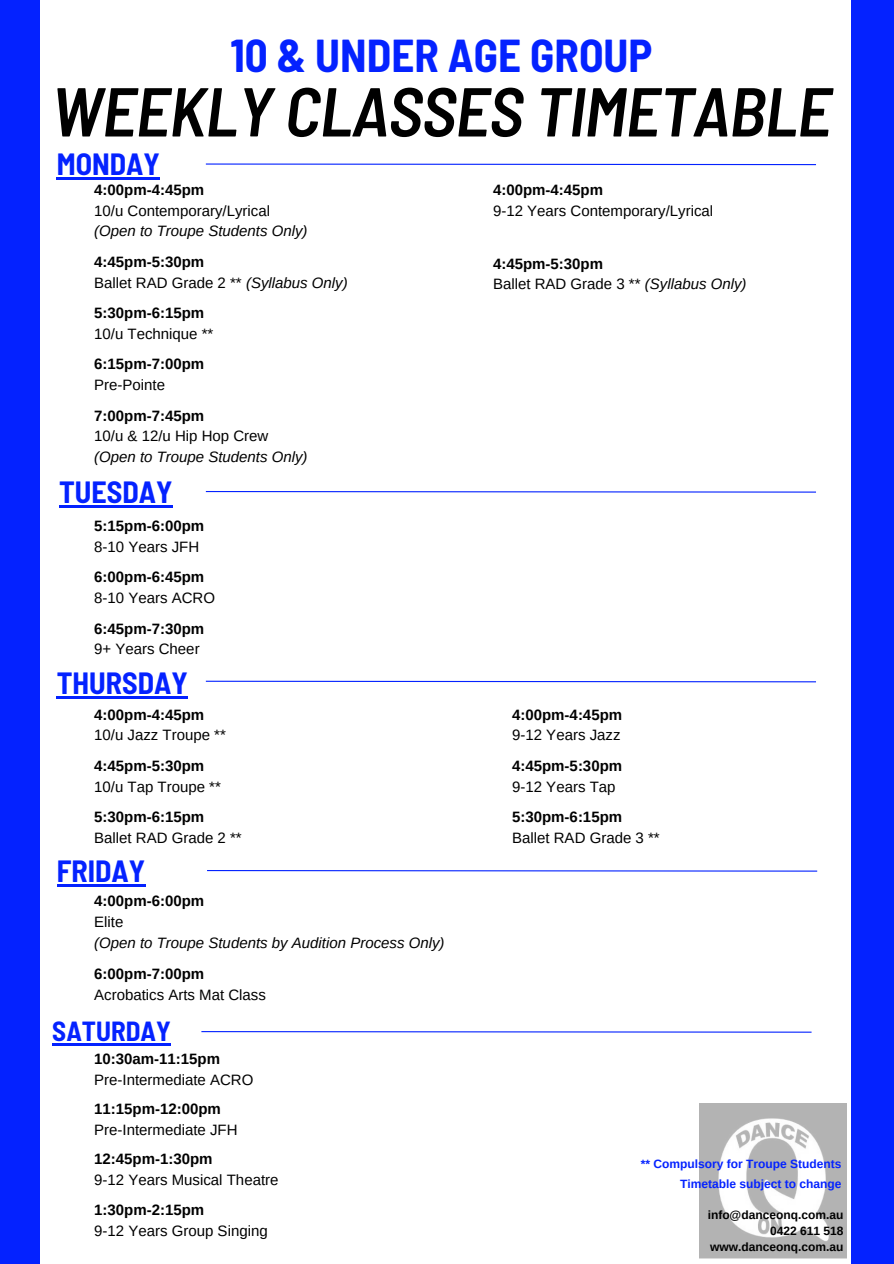
<style>
.page{position:relative;width:894px;height:1264px;background:#fff}
.page>*{position:absolute;margin:0;border:0;box-sizing:border-box;transform-origin:0 0}
.t1{font:italic 600 semi-condensed 69px "Barlow";letter-spacing:-.01em;color:#000}
.t2{font:700 semi-condensed 45px "Barlow";color:#0422ff}
.t3{font:700 semi-condensed 30px "Barlow";color:#0422ff}
.t4{font:700 semi-condensed 27px "Barlow";color:#0422ff}
.t5{font:15px/21px "Arimo";color:#000}
.t6{font:italic 15px/20.5px "Arimo";color:#000}
.t7{font:700 15px/20.5px "Arimo";color:#000}
.t8{font:700 12px "Arimo";color:#0422ff}
.t9{font:700 12px/16px "Arimo";color:#000;text-align:right}
.s1{font-weight:700;font-style:normal}
.s2{font-style:normal}
.s3{font-weight:700}
.s4{font-style:italic}
.s5{font-weight:400}
</style>
<div class="page">
<div style="left:0;top:0;width:893px;height:1263px;background:#0422ff"></div>
<div style="left:41px;top:0;width:810px;height:1263px;background:#fff"></div>
<hr style="left:59px;top:505px;width:113px;height:3px;background:#0422ff">
<hr style="left:52px;top:1043px;width:119px;height:2px;background:#0422ff">
<hr style="left:57px;top:884px;width:88px;height:2px;background:#0422ff">
<hr style="left:57px;top:696px;width:131px;height:2px;background:#0422ff">
<hr style="left:57px;top:177px;width:103px;height:2px;background:#0422ff">
<svg style="left:205px;top:491px;width:611px;height:2px"></svg>
<svg style="left:205px;top:680px;width:611px;height:3px"></svg>
<svg style="left:205px;top:163px;width:611px;height:3px"></svg>
<svg style="left:201px;top:1031px;width:611px;height:2px"></svg>
<svg style="left:207px;top:870px;width:611px;height:2px"></svg>
<img style="left:699px;top:1103px;width:147px;height:155px">
<h4 class="t2" style="left:230px;top:27px;width:423px">10 &amp; UNDER AGE GROUP</h4>
<h5 class="t1" style="left:51px;top:67px;width:781px">WEEKLY CLASSES TIMETABLE</h5>
<p class="t3" style="left:57px;top:145px;width:105px">MONDAY</p>
<h2 class="t6" style="left:94px;top:179px;width:215px"><span class="s1">4:00pm-4:45pm<br></span><span class="s2">10/u Contemporary/Lyrical </span>(Open to Troupe Students Only)</h2>
<h3 class="t5" style="left:94px;top:251px;width:255px"><span class="s3">4:45pm-5:30pm<br></span>Ballet RAD Grade 2 ** <span class="s4">(Syllabus Only)</span></h3>
<h5 class="t5" style="left:94px;top:303px;width:121px;line-height:20.5px"><span class="s3">5:30pm-6:15pm<br></span>10/u Technique **</h5>
<h5 class="t7" style="left:94px;top:354px;width:111px">6:15pm-7:00pm<br><span class="s5">Pre-Pointe</span></h5>
<h5 class="t6" style="left:94px;top:405px;width:215px"><span class="s1">7:00pm-7:45pm<br></span><span class="s2">10/u &amp; 12/u Hip Hop Crew </span>(Open to Troupe Students Only)</h5>
<h5 class="t3" style="left:59px;top:473px;width:115px">TUESDAY</h5>
<h5 class="t7" style="left:94px;top:515px;width:111px">5:15pm-6:00pm<br><span class="s5">8-10 Years JFH</span></h5>
<h5 class="t7" style="left:94px;top:567px;width:122px">6:00pm-6:45pm<br><span class="s5">8-10 Years ACRO</span></h5>
<h3 class="t7" style="left:94px;top:618px;width:111px">6:45pm-7:30pm<br><span class="s5">9+ Years Cheer</span></h3>
<h5 class="t3" style="left:57px;top:663px;width:132px">THURSDAY</h5>
<h5 class="t5" style="left:94px;top:704px;width:133px;line-height:20.5px"><span class="s3">4:00pm-4:45pm<br></span>10/u Jazz Troupe **</h5>
<h5 class="t5" style="left:94px;top:755px;width:128px;line-height:20.5px"><span class="s3">4:45pm-5:30pm<br></span>10/u Tap Troupe **</h5>
<h5 class="t5" style="left:94px;top:806px;width:149px;line-height:20.5px"><span class="s3">5:30pm-6:15pm<br></span>Ballet RAD Grade 2 **</h5>
<h5 class="t3" style="left:57px;top:852px;width:90px">FRIDAY</h5>
<h3 class="t6" style="left:94px;top:890px;width:352px;line-height:21px"><span class="s1">4:00pm-6:00pm<br></span><span class="s2">Elite<br></span>(Open to Troupe Students by Audition Process Only)</h3>
<h5 class="t5" style="left:94px;top:963px;width:173px"><span class="s3">6:00pm-7:00pm<br></span>Acrobatics Arts Mat Class</h5>
<h5 class="t4" style="left:52px;top:1014px;width:120px">SATURDAY</h5>
<h5 class="t5" style="left:94px;top:1047px;width:161px"><span class="s3">10:30am-11:15pm<br></span>Pre-Intermediate ACRO</h5>
<h5 class="t5" style="left:94px;top:1098px;width:145px"><span class="s3">11:15pm-12:00pm<br></span>Pre-Intermediate JFH</h5>
<h5 class="t5" style="left:94px;top:1148px;width:186px"><span class="s3">12:45pm-1:30pm<br></span>9-12 Years Musical Theatre</h5>
<h3 class="t5" style="left:94px;top:1198px;width:175px"><span class="s3">1:30pm-2:15pm<br></span>9-12 Years Group Singing</h3>
<h5 class="t5" style="left:493px;top:179px;width:221px"><span class="s3">4:00pm-4:45pm<br></span>9-12 Years Contemporary/Lyrical</h5>
<h5 class="t5" style="left:493px;top:253px;width:255px"><span class="s3">4:45pm-5:30pm<br></span>Ballet RAD Grade 3 ** <span class="s4">(Syllabus Only)</span></h5>
<h5 class="t7" style="left:512px;top:704px;width:111px">4:00pm-4:45pm<br><span class="s5">9-12 Years Jazz</span></h5>
<h5 class="t7" style="left:512px;top:755px;width:111px">4:45pm-5:30pm<br><span class="s5">9-12 Years Tap</span></h5>
<h5 class="t5" style="left:512px;top:806px;width:149px"><span class="s3">5:30pm-6:15pm<br></span>Ballet RAD Grade 3 **</h5>
<p class="t8" style="left:640px;top:1157px;width:202px">** Compulsory for Troupe Students</p>
<p class="t8" style="left:680px;top:1177px;width:163px">Timetable subject to change</p>
<p class="t9" style="left:707px;top:1206px;width:137px">info@danceonq.com.au<br>0422 611 518 www.danceonq.com.au</p>
</div>
